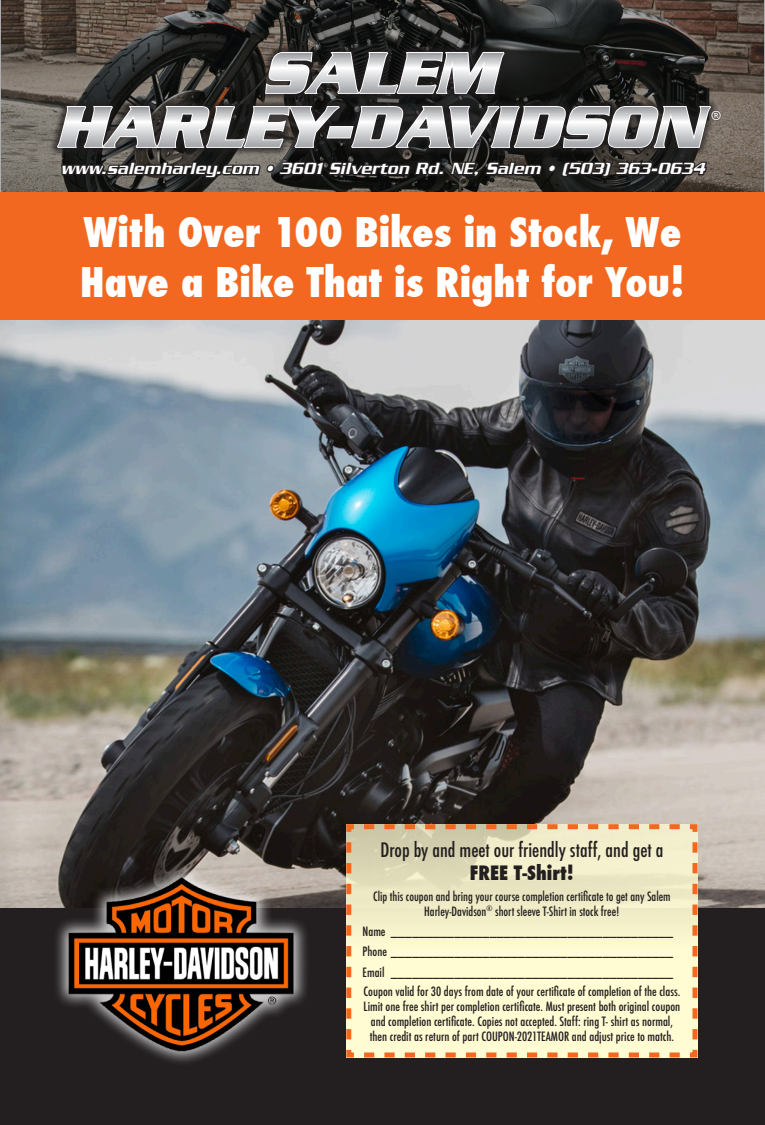
<style>
.page{position:relative;width:765px;height:1125px;background:#fff}
.page>*{position:absolute;margin:0;border:0;box-sizing:border-box;transform-origin:0 0}
.t1{font:italic 700 62.5px "Serpentine";color:#fff}
.t2{font:800 condensed 40px/50px "Futura";color:#fff}
.t3{font:500 condensed 19.25px/23.2px "Futura";color:#231f20;text-align:center}
.t4{font:italic 500 17.5px "Serpentine";letter-spacing:.02em;color:#fff;scale:.94 1}
.t5{font:13px "Museo 500";color:#fff}
.t6{font:500 condensed 12.5px/15px "Futura";color:#231f20;text-align:center}
.s1{font-weight:800}
</style>
<div class="page">
<img style="left:0;top:319px;width:765px;height:589px">
<img style="left:1px;top:0;width:763px;height:192px">
<svg style="left:54px;top:0;width:661px;height:356px;background:#4e4b49"></svg>
<div style="left:710px;top:109px;width:12px;height:12px;background:#231f20;opacity:.75"></div>
<div style="left:0;top:192px;width:765px;height:127px;background:#f36821"></div>
<div style="left:0;top:908px;width:765px;height:217px;background:#231f20"></div>
<div style="left:52px;top:861px;width:257px;height:206px;background:#fff;opacity:.75"></div>
<img style="left:68px;top:870px;width:227px;height:188px">
<svg style="left:344px;top:822px;width:356px;height:236px;background:#f2e8c2"></svg>
<p class="t1" style="left:262px;top:37px;width:235px">SALEM</p>
<p class="t1" style="left:56px;top:91px;width:648px">HARLEY-DAVIDSON</p>
<p class="t4" style="left:61px;top:159px;width:686px">www.salemharley.com • 3601 Silverton Rd. NE, Salem • (503) 363-0634</p>
<p class="t5" style="left:711px;top:109px;width:12px">®</p>
<p class="t2" style="left:80px;top:208px;width:606px">With Over 100 Bikes in Stock, We<br>Have a Bike That is Right for You!</p>
<p class="t3" style="left:380px;top:838px;width:285px">Drop by and meet our friendly staff, and get a<br><span class="s1">FREE T-Shirt!</span></p>
<p class="t6" style="left:373px;top:888px;width:299px">Clip this coupon and bring your course completion certificate to get any Salem<br>Harley-Davidson<sup>®</sup> short sleeve T-Shirt in stock free!</p>
<p class="t6" style="left:363px;top:924px;width:312px">Name ________________________________________</p>
<p class="t6" style="left:363px;top:944px;width:312px">Phone ________________________________________</p>
<p class="t6" style="left:363px;top:964px;width:312px">Email ________________________________________</p>
<p class="t6" style="left:363px;top:984px;width:318px">Coupon valid for 30 days from date of your certificate of completion of the class.<br>Limit one free shirt per completion certificate. Must present both original coupon and completion certificate. Copies not accepted. Staff: ring T- shirt as normal, then credit as return of part COUPON-2021TEAMOR and adjust price to match.</p>
</div>
